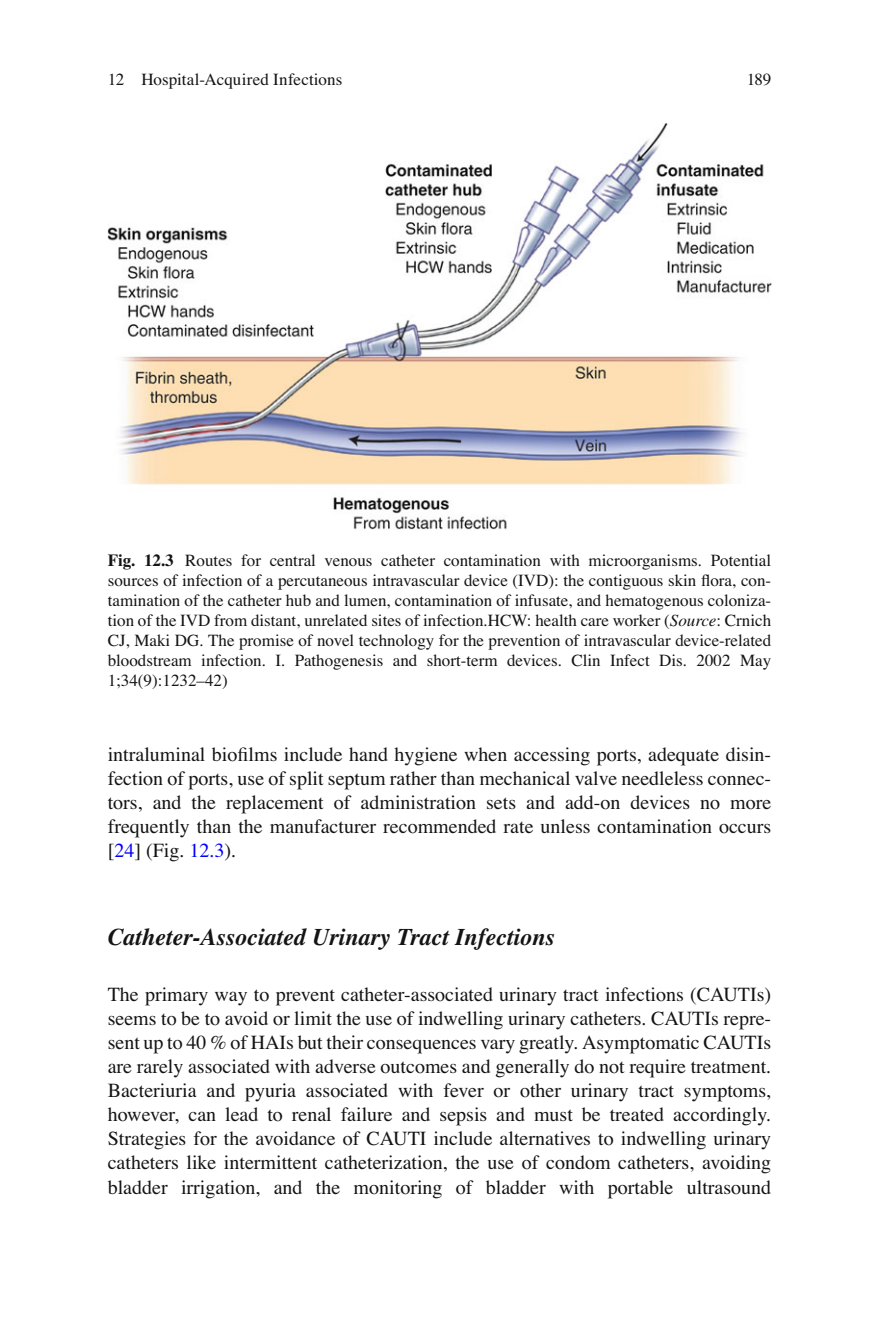
<style>
.page{position:relative;width:879px;height:1333px;background:#fff}
.page>*{position:absolute;margin:0;border:0;box-sizing:border-box;transform-origin:0 0}
.t1{font:italic 700 24px "Times";color:#131413}
.t2{font:20px/24px "Times";color:#131413;text-align:justify}
.t3{font:17px/20px "Times";color:#131413;text-align:justify}
.s1{font-weight:700}
.s2{font-style:italic}
.s3{color:#00f}
</style>
<div class="page">
<img style="left:108px;top:122px;width:663px;height:408px">
<p class="t3" style="left:108px;top:71px;width:236px">12 Hospital-Acquired Infections</p>
<p class="t3" style="left:747px;top:71px;width:26px">189</p>
<p class="t3" style="left:108px;top:552px;width:665px"><span class="s1">Fig. 12.3</span> Routes for central venous catheter contamination with microorganisms. Potential sources of infection of a percutaneous intravascular device (IVD): the contiguous skin flora, con&shy;tamination of the catheter hub and lumen, contamination of infusate, and hematogenous coloniza&shy;tion of the IVD from distant, unrelated sites of infection.HCW: health care worker ( <span class="s2">Source</span> : Crnich CJ, Maki DG. The promise of novel technology for the prevention of intravascular device-related bloodstream infection. I. Pathogenesis and short-term devices. Clin Infect Dis. 2002 May 1;34(9):1232–42)</p>
<p class="t2" style="left:108px;top:744px;width:665px">intraluminal biofilms include hand hygiene when accessing ports, adequate disin&shy;fection of ports, use of split septum rather than mechanical valve needleless connec&shy;tors, and the replacement of administration sets and add-on devices no more frequently than the manufacturer recommended rate unless contamination occurs [ <span class="s3">24</span> ] (Fig. <span class="s3">12.3</span> ).</p>
<p class="t1" style="left:108px;top:928px;width:449px">Catheter-Associated Urinary Tract Infections</p>
<p class="t2" style="left:108px;top:984px;width:665px">The primary way to prevent catheter-associated urinary tract infections (CAUTIs) seems to be to avoid or limit the use of indwelling urinary catheters. CAUTIs repre&shy;sent up to 40 % of HAIs but their consequences vary greatly. Asymptomatic CAUTIs are rarely associated with adverse outcomes and generally do not require treatment.<br>Bacteriuria and pyuria associated with fever or other urinary tract symptoms, however, can lead to renal failure and sepsis and must be treated accordingly.<br>Strategies for the avoidance of CAUTI include alternatives to indwelling urinary catheters like intermittent catheterization, the use of condom catheters, avoiding bladder irrigation, and the monitoring of bladder with portable ultrasound</p>
</div>
